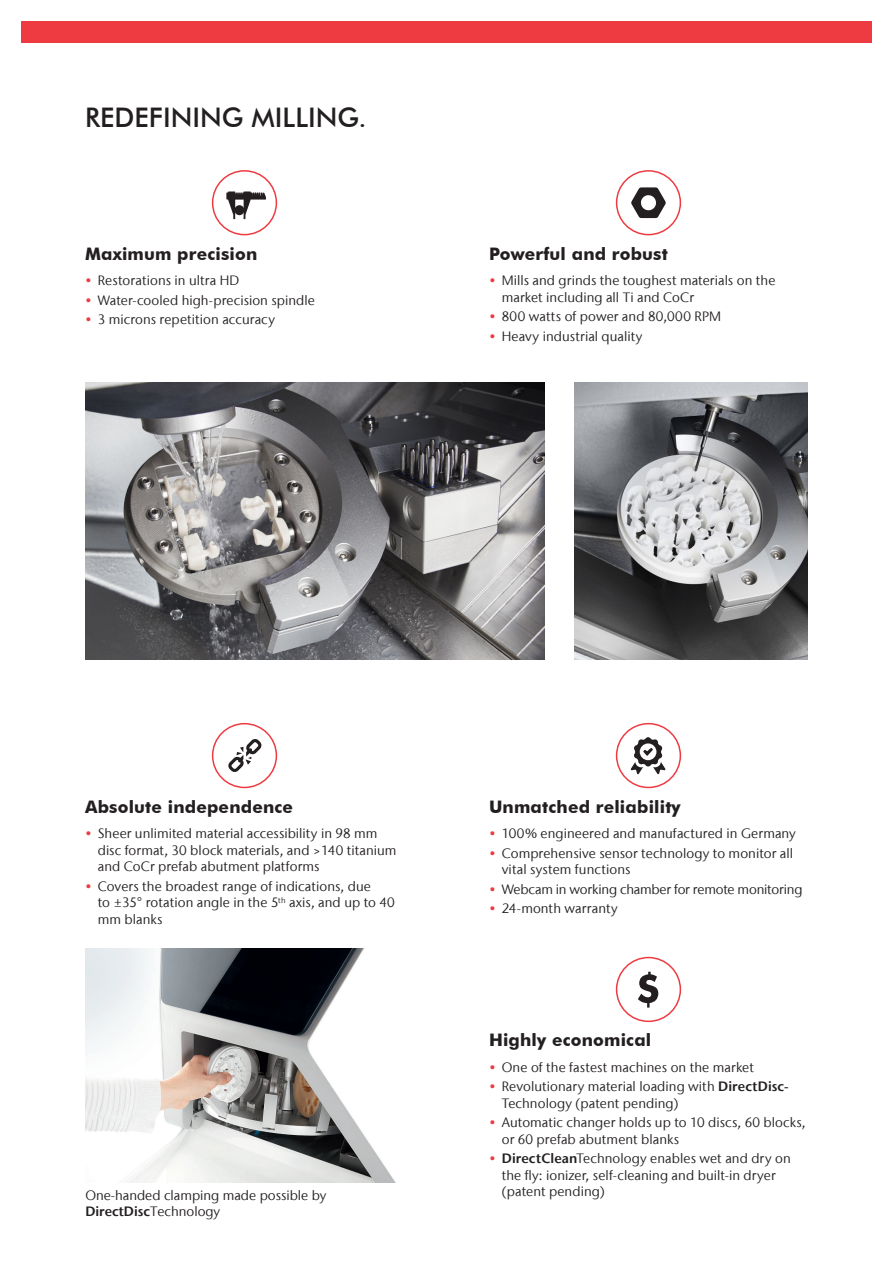
<style>
.page{position:relative;width:893px;height:1263px;background:#fff}
.page>*{position:absolute;margin:0;border:0;box-sizing:border-box;transform-origin:0 0}
.t1{font:500 27px "Futura BT";color:#231f20}
.Stone_book_11{font:700 17.25px "Futura BT";letter-spacing:.01em;color:#231f20}
.Stone_book_11-2{font:13.5px/16.5px "Stone Sans IIITC Com";letter-spacing:.005em;color:#231f20}
.Stone_book_11-3{font:13.5px "Stone Sans IIITC Com";letter-spacing:-.015em;color:#231f20}
.s1{color:#ee3a41}
.s2{font-weight:600}
</style>
<div class="page">
<img style="left:85px;top:948px;width:310px;height:234px">
<img style="left:85px;top:383px;width:459px;height:276px">
<img style="left:574px;top:383px;width:234px;height:276px">
<div style="left:21px;top:21px;width:851px;height:22px;background:#ee3a41"></div>
<div style="left:212px;top:723px;width:65px;height:65px;border:2px solid #ee3a41;border-radius:50%"></div>
<svg style="left:228px;top:739px;width:34px;height:33px"></svg>
<div style="left:616px;top:957px;width:65px;height:65px;border:2px solid #ee3a41;border-radius:50%"></div>
<svg style="left:638px;top:972px;width:20px;height:35px"></svg>
<div style="left:616px;top:170px;width:65px;height:65px;border:2px solid #ee3a41;border-radius:50%"></div>
<svg style="left:631px;top:187px;width:35px;height:31px"></svg>
<div style="left:212px;top:170px;width:65px;height:65px;border:2px solid #ee3a41;border-radius:50%"></div>
<svg style="left:226px;top:191px;width:40px;height:28px"></svg>
<div style="left:616px;top:723px;width:65px;height:65px;border:2px solid #ee3a41;border-radius:50%"></div>
<svg style="left:631px;top:737px;width:34px;height:37px"></svg>
<p class="t1" style="left:85px;top:101px;width:283px">REDEFINING MILLING.</p>
<p class="Stone_book_11" style="left:85px;top:243px;width:174px">Maximum precision</p>
<p class="Stone_book_11-2" style="left:85px;top:272px;width:156px"><span class="s1">•</span> Restorations in ultra HD</p>
<p class="Stone_book_11-2" style="left:85px;top:292px;width:231px"><span class="s1">•</span> Water-cooled high-precision spindle</p>
<p class="Stone_book_11-2" style="left:85px;top:311px;width:191px"><span class="s1">•</span> 3 microns repetition accuracy</p>
<p class="Stone_book_11" style="left:489px;top:243px;width:180px">Powerful and robust</p>
<p class="Stone_book_11-2" style="left:502px;top:272px;width:275px;text-indent:-13px"><span class="s1">•</span> Mills and grinds the toughest materials on the market including all Ti and CoCr</p>
<p class="Stone_book_11-2" style="left:489px;top:308px;width:234px"><span class="s1">•</span> 800 watts of power and 80,000 RPM</p>
<p class="Stone_book_11-2" style="left:489px;top:328px;width:155px"><span class="s1">•</span> Heavy industrial quality</p>
<p class="Stone_book_11" style="left:85px;top:796px;width:210px">Absolute independence</p>
<p class="Stone_book_11-2" style="left:98px;top:825px;width:300px;text-indent:-13px"><span class="s1">•</span> Sheer unlimited material accessibility in 98 mm disc format, 30 block materials, and &gt;140 titanium and CoCr prefab abutment platforms</p>
<p class="Stone_book_11-2" style="left:98px;top:877px;width:299px;text-indent:-13px"><span class="s1">•</span> Covers the broadest range of indications, due<br>to ±35° rotation angle in the 5<sup>th</sup> axis, and up to 40 mm blanks</p>
<p class="Stone_book_11-2" style="left:85px;top:1187px;width:243px">One-handed clamping made possible by<br><span class="s2">DirectDisc</span>Technology</p>
<p class="Stone_book_11" style="left:489px;top:796px;width:193px">Unmatched reliability</p>
<p class="Stone_book_11-2" style="left:489px;top:825px;width:308px"><span class="s1">•</span> 100% engineered and manufactured in Germany</p>
<p class="Stone_book_11-2" style="left:502px;top:844px;width:293px;text-indent:-13px"><span class="s1">•</span> Comprehensive sensor technology to monitor all vital system functions</p>
<p class="Stone_book_11-3" style="left:489px;top:880px;width:315px"><span class="s1">•</span> Webcam in working chamber for remote monitoring</p>
<p class="Stone_book_11-2" style="left:489px;top:900px;width:130px"><span class="s1">•</span> 24-month warranty</p>
<p class="Stone_book_11" style="left:489px;top:1030px;width:164px">Highly economical</p>
<p class="Stone_book_11-2" style="left:489px;top:1059px;width:266px"><span class="s1">•</span> One of the fastest machines on the market</p>
<p class="Stone_book_11-2" style="left:502px;top:1078px;width:288px;text-indent:-13px"><span class="s1">•</span> Revolutionary material loading with <span class="s2">DirectDisc-<br></span>Technology (patent pending)</p>
<p class="Stone_book_11-2" style="left:502px;top:1114px;width:305px;text-indent:-13px"><span class="s1">•</span> Automatic changer holds up to 10 discs, 60 blocks, or 60 prefab abutment blanks</p>
<p class="Stone_book_11-2" style="left:502px;top:1150px;width:291px;text-indent:-13px"><span class="s1">•</span> <span class="s2">DirectClean</span>Technology enables wet and dry on the fly: ionizer, self-cleaning and built-in dryer (patent pending)</p>
</div>
